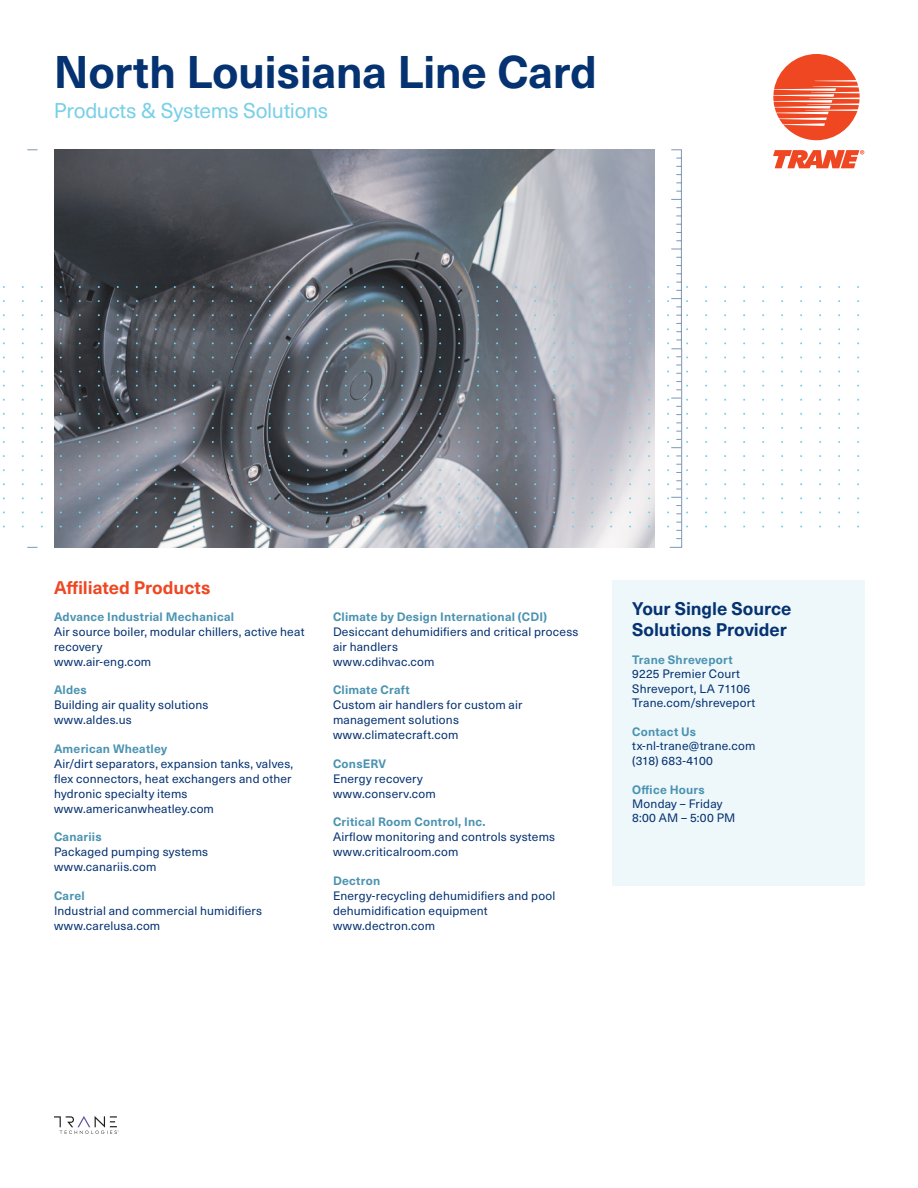
<style>
.page{position:relative;width:918px;height:1188px;background:#fff}
.page>*{position:absolute;margin:0;border:0;box-sizing:border-box;transform-origin:0 0}
.Main_Heading_v1{font:700 45px "Neue Haas Unica W1 G";letter-spacing:-.01em;color:#053271}
.Main_Sub-Heading_v1{font:21px "Neue Haas Unica W1 G";letter-spacing:-.02em;color:#79d0e8}
.Sidebar_Header{font:700 18px/21.6px "Neue Haas Unica W1 G";letter-spacing:-.005em;color:#053271}
.Red_Headers{font:700 18px "Neue Haas Unica W1 G";letter-spacing:-.005em;color:#ef4722}
.Body_Copy_-_8pt{font:12px/15px "Neue Haas Unica W1 G";letter-spacing:.015em;color:#053271}
.Body_Copy_-_8pt-2{font:700 12px "Neue Haas Unica W1 G";letter-spacing:.02em;color:#4b93b1}
.Body_Copy_-_8pt-3{font:12px "Neue Haas Unica W1 G";letter-spacing:-.015em;color:#053271}
</style>
<div class="page">
<img style="left:54px;top:150px;width:601px;height:398px">
<svg style="left:667px;top:149px;width:21px;height:399px"></svg>
<div style="left:612px;top:580px;width:252px;height:306px;background:#eef8fb"></div>
<svg style="left:54px;top:1116px;width:65px;height:18px"></svg>
<svg style="left:773px;top:150px;width:68px;height:18px"></svg>
<svg style="left:841px;top:150px;width:23px;height:18px"></svg>
<svg style="left:773px;top:54px;width:87px;height:86px"></svg>
<p class="Main_Heading_v1" style="left:54px;top:38px;width:545px">North Louisiana Line Card</p>
<p class="Main_Sub-Heading_v1" style="left:54px;top:95px;width:276px">Products &amp; Systems Solutions</p>
<p class="Red_Headers" style="left:54px;top:574px;width:158px">Affiliated Products</p>
<p class="Body_Copy_-_8pt-2" style="left:54px;top:607px;width:182px">Advance Industrial Mechanical</p>
<p class="Body_Copy_-_8pt" style="left:54px;top:623px;width:252px">Air source boiler, modular chillers, active heat recovery</p>
<p class="Body_Copy_-_8pt" style="left:54px;top:653px;width:99px">www.air-eng.com</p>
<p class="Body_Copy_-_8pt-2" style="left:54px;top:681px;width:34px">Aldes</p>
<p class="Body_Copy_-_8pt" style="left:54px;top:697px;width:156px">Building air quality solutions</p>
<p class="Body_Copy_-_8pt" style="left:54px;top:712px;width:79px">www.aldes.us</p>
<p class="Body_Copy_-_8pt-2" style="left:54px;top:739px;width:115px">American Wheatley</p>
<p class="Body_Copy_-_8pt" style="left:54px;top:755px;width:241px">Air/dirt separators, expansion tanks, valves, flex connectors, heat exchangers and other hydronic specialty items</p>
<p class="Body_Copy_-_8pt" style="left:54px;top:800px;width:162px">www.americanwheatley.com</p>
<p class="Body_Copy_-_8pt-2" style="left:54px;top:828px;width:49px">Canariis</p>
<p class="Body_Copy_-_8pt" style="left:54px;top:844px;width:156px">Packaged pumping systems</p>
<p class="Body_Copy_-_8pt" style="left:54px;top:859px;width:104px">www.canariis.com</p>
<p class="Body_Copy_-_8pt-2" style="left:54px;top:886px;width:32px">Carel</p>
<p class="Body_Copy_-_8pt" style="left:54px;top:902px;width:210px">Industrial and commercial humidifiers</p>
<p class="Body_Copy_-_8pt" style="left:54px;top:917px;width:108px">www.carelusa.com</p>
<p class="Body_Copy_-_8pt-2" style="left:333px;top:607px;width:216px">Climate by Design International (CDI)</p>
<p class="Body_Copy_-_8pt" style="left:333px;top:623px;width:247px">Desiccant dehumidifiers and critical process air handlers</p>
<p class="Body_Copy_-_8pt" style="left:333px;top:653px;width:103px">www.cdihvac.com</p>
<p class="Body_Copy_-_8pt-2" style="left:333px;top:681px;width:78px">Climate Craft</p>
<p class="Body_Copy_-_8pt" style="left:333px;top:697px;width:191px">Custom air handlers for custom air management solutions</p>
<p class="Body_Copy_-_8pt" style="left:333px;top:727px;width:127px">www.climatecraft.com</p>
<p class="Body_Copy_-_8pt-2" style="left:333px;top:754px;width:55px">ConsERV</p>
<p class="Body_Copy_-_8pt" style="left:333px;top:770px;width:91px">Energy recovery</p>
<p class="Body_Copy_-_8pt" style="left:333px;top:785px;width:104px">www.conserv.com</p>
<p class="Body_Copy_-_8pt-2" style="left:333px;top:813px;width:154px">Critical Room Control, Inc.</p>
<p class="Body_Copy_-_8pt" style="left:333px;top:829px;width:224px">Airflow monitoring and controls systems</p>
<p class="Body_Copy_-_8pt" style="left:333px;top:844px;width:127px">www.criticalroom.com</p>
<p class="Body_Copy_-_8pt-2" style="left:333px;top:871px;width:49px">Dectron</p>
<p class="Body_Copy_-_8pt" style="left:333px;top:887px;width:224px">Energy-recycling dehumidifiers and pool dehumidification equipment</p>
<p class="Body_Copy_-_8pt" style="left:333px;top:917px;width:104px">www.dectron.com</p>
<p class="Sidebar_Header" style="left:632px;top:596px;width:161px">Your Single Source<br>Solutions Provider</p>
<p class="Body_Copy_-_8pt-2" style="left:632px;top:651px;width:102px">Trane Shreveport</p>
<p class="Body_Copy_-_8pt" style="left:632px;top:666px;width:109px">9225 Premier Court</p>
<p class="Body_Copy_-_8pt" style="left:632px;top:680px;width:120px">Shreveport, LA 71106</p>
<p class="Body_Copy_-_8pt" style="left:632px;top:695px;width:125px">Trane.com/shreveport</p>
<p class="Body_Copy_-_8pt-2" style="left:632px;top:723px;width:66px">Contact Us</p>
<p class="Body_Copy_-_8pt" style="left:632px;top:738px;width:125px">tx-nl-trane@trane.com</p>
<p class="Body_Copy_-_8pt-3" style="left:632px;top:752px;width:82px">(318) 683-4100</p>
<p class="Body_Copy_-_8pt-2" style="left:632px;top:780px;width:74px">Office Hours</p>
<p class="Body_Copy_-_8pt" style="left:632px;top:796px;width:92px">Monday – Friday</p>
<p class="Body_Copy_-_8pt" style="left:632px;top:810px;width:105px">8:00 AM – 5:00 PM</p>
</div>
